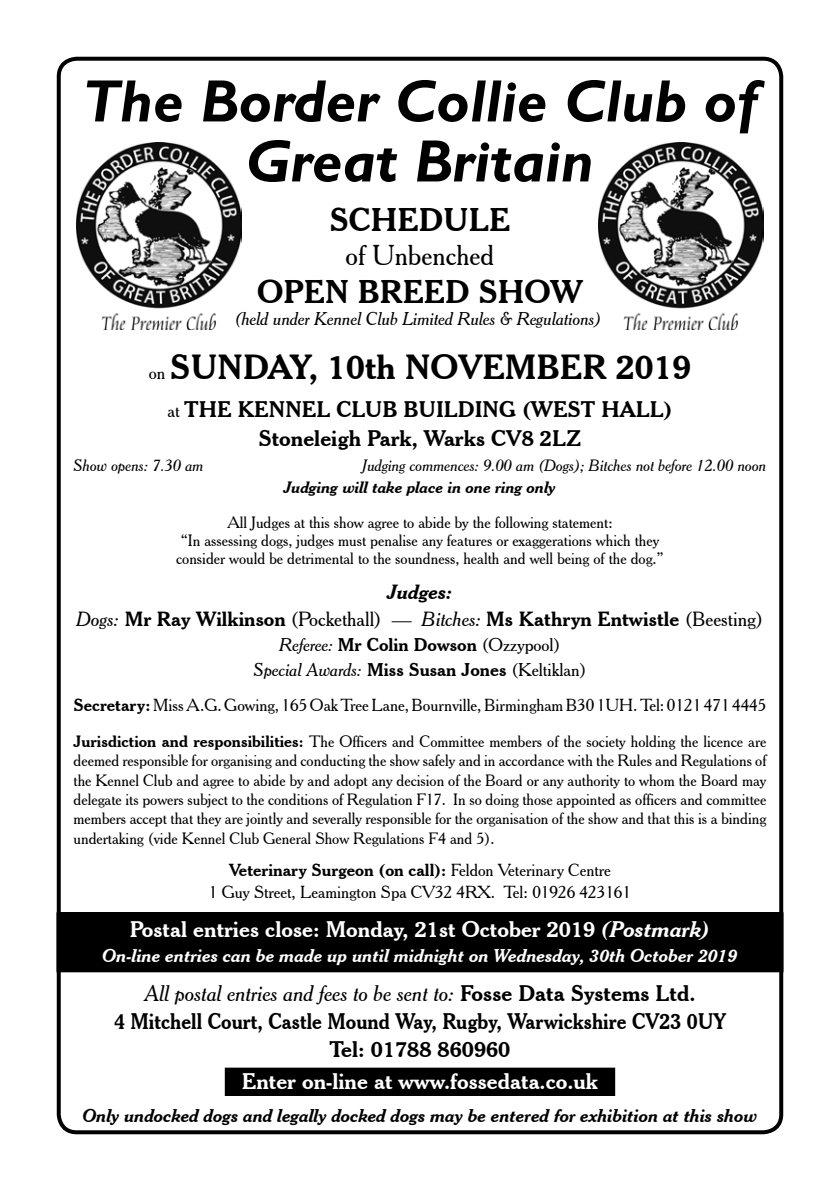
<style>
.page{position:relative;width:840px;height:1191px;background:#fff}
.page>*{position:absolute;margin:0;border:0;box-sizing:border-box;transform-origin:0 0}
.t1{font:italic 700 60px/60px "Gill Sans";color:#000;text-align:center}
.t2{font:700 34px "Cheltenham BT";color:#000}
.t3{font:700 32px "Cheltenham BT";color:#000}
.t4{font:28px "Cheltenham BT";color:#000}
.t5{font:700 22px/28px "Cheltenham BT";color:#000;text-align:center}
.t6{font:700 22px "Cheltenham BT";color:#fff}
.t7{font:700 20px/26.8px "Cheltenham BT";color:#000;text-align:center}
.t8{font:italic 700 18px "Cheltenham BT";color:#000}
.t9{font:700 18px/25.2px "Cheltenham BT";color:#000;text-align:center}
.t10{font:italic 700 18px "Cheltenham BT";color:#fff}
.t11{font:italic 18px "Cheltenham BT";color:#000}
.t12{font:17px/21.6px "Cheltenham BT";color:#000;text-align:center}
.t13{font:16px/19.4px "Cheltenham BT";color:#000;text-align:center}
.t14{font:italic 16px "Cheltenham BT";color:#000}
.t15{font:italic 700 16px "Cheltenham BT";color:#000}
.s1{font-weight:400;font-size:18px}
.s2{font-style:italic}
.s3{font-weight:400;font-style:italic}
.s4{font-weight:400}
.s5{font-weight:700}
</style>
<div class="page">
<div style="left:225px;top:1068px;width:389px;height:27px;background:#000"></div>
<div style="left:225px;top:1067px;width:390px;height:29px;border:1px solid #000"></div>
<div style="left:57px;top:912px;width:725px;height:59px;background:#000"></div>
<div style="left:57px;top:912px;width:725px;height:60px;border:1px solid #000"></div>
<div style="left:57px;top:57px;width:725px;height:1077px;border:4px solid #000;border-radius:18px"></div>
<img style="left:76px;top:142px;width:165px;height:187px">
<img style="left:598px;top:142px;width:165px;height:187px">
<h1 class="t1" style="left:83px;top:73px;width:675px">The Border Collie Club of<br>Great Britain</h1>
<h3 class="t3" style="left:329px;top:200px;width:182px">SCHEDULE</h3>
<h3 class="t4" style="left:345px;top:238px;width:150px">of Unbenched</h3>
<h3 class="t3" style="left:257px;top:272px;width:327px">OPEN BREED SHOW</h3>
<p class="t11" style="left:235px;top:307px;width:367px">(held under Kennel Club Limited Rules &amp; Regulations)</p>
<h2 class="t2" style="left:149px;top:346px;width:543px"><span class="s1">on</span> SUNDAY, 10th NOVEMBER 2019</h2>
<h3 class="t5" style="left:167px;top:394px;width:506px;line-height:29.2px"><span class="s1">at</span> THE KENNEL CLUB BUILDING (WEST HALL)<br>Stoneleigh Park, Warks CV8 2LZ</h3>
<p class="t14" style="left:73px;top:456px;width:131px">Show opens: 7.30 am</p>
<p class="t14" style="left:362px;top:456px;width:405px">Judging commences: 9.00 am (Dogs); Bitches not before 12.00 noon</p>
<p class="t15" style="left:284px;top:476px;width:273px">Judging will take place in one ring only</p>
<p class="t13" style="left:176px;top:513px;width:489px;line-height:18px">All Judges at this show agree to abide by the following statement:<br>“In assessing dogs, judges must penalise any features or exaggerations which they consider would be detrimental to the soundness, health and well being of the dog.”</p>
<p class="t7" style="left:77px;top:578px;width:687px"><span class="s2">Judges:<br></span><span class="s3">Dogs:</span> Mr Ray Wilkinson <span class="s4">(Pockethall) —</span> <span class="s3">Bitches:</span> Ms Kathryn Entwistle <span class="s4">(Beesting)</span></p>
<p class="t9" style="left:253px;top:631px;width:334px"><span class="s3">Referee:</span> Mr Colin Dowson <span class="s4">(Ozzypool)<br></span><span class="s3">Special Awards:</span> Miss Susan Jones <span class="s4">(Keltiklan)</span></p>
<p class="t12" style="left:73px;top:694px;width:694px"><span class="s5">Secretary:</span> Miss A.G. Gowing, 165 Oak Tree Lane, Bournville, Birmingham B30 1UH. Tel: 0121 471 4445</p>
<p class="t13" style="left:73px;top:731px;width:694px;text-align:justify"><span class="s5">Jurisdiction and responsibilities:</span> The Officers and Committee members of the society holding the licence are deemed responsible for organising and conducting the show safely and in accordance with the Rules and Regulations of the Kennel Club and agree to abide by and adopt any decision of the Board or any authority to whom the Board may delegate its powers subject to the conditions of Regulation F17. In so doing those appointed as officers and committee members accept that they are jointly and severally responsible for the organisation of the show and that this is a binding undertaking (vide Kennel Club General Show Regulations F4 and 5).</p>
<p class="t12" style="left:209px;top:859px;width:423px"><span class="s5">Veterinary Surgeon (on call):</span> Feldon Veterinary Centre<br>1 Guy Street, Leamington Spa CV32 4RX. Tel: 01926 423161</p>
<h3 class="t6" style="left:130px;top:915px;width:581px">Postal entries close: Monday, 21st October 2019 <span class="s2">(Postmark)</span></h3>
<p class="t10" style="left:102px;top:943px;width:636px">On-line entries can be made up until midnight on Wednesday, 30th October 2019</p>
<h3 class="t5" style="left:114px;top:979px;width:613px"><span class="s3">All postal entries and fees to be sent to:</span> Fosse Data Systems Ltd.<br>4 Mitchell Court, Castle Mound Way, Rugby, Warwickshire CV23 0UY<br>Tel: 01788 860960</h3>
<h3 class="t6" style="left:241px;top:1067px;width:358px">Enter on-line at www.fossedata.co.uk</h3>
<p class="t8" style="left:83px;top:1103px;width:675px">Only undocked dogs and legally docked dogs may be entered for exhibition at this show</p>
</div>
